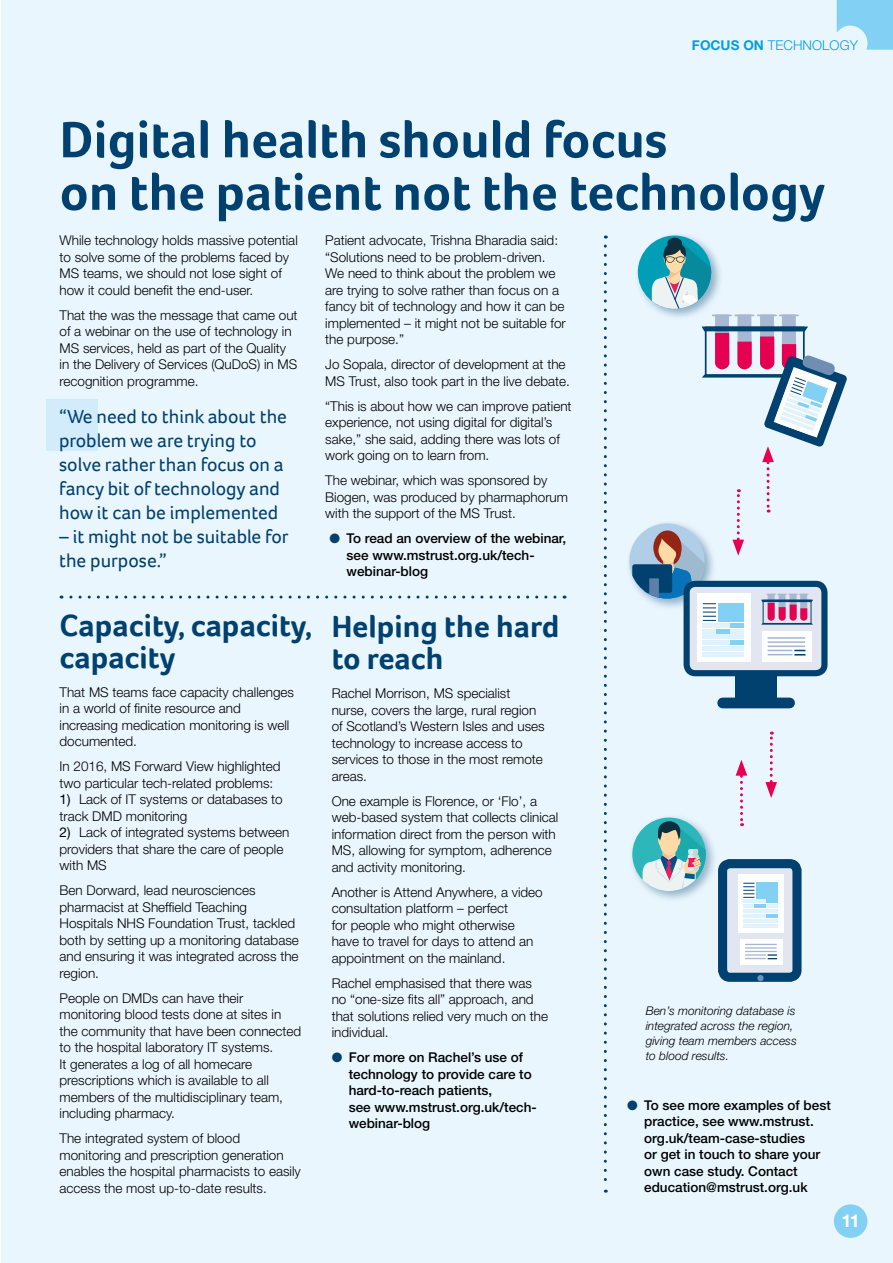
<style>
.page{position:relative;width:893px;height:1263px;background:#fff}
.page>*{position:absolute;margin:0;border:0;box-sizing:border-box;transform-origin:0 0}
.t1{font:700 52.5px/52.5px "Foco";color:#004170}
.t2{font:700 31.5px/31.5px "Foco";color:#004170}
.t3{font:19.5px/24px "Foco";color:#004170}
.t4{font:700 18px "Helvetica Neue LT Std";color:#fff}
.t5{font:300 13.5px/16.5px "Helvetica Neue LT Std";color:#000}
.t6{font:500 13.5px/16.5px "Helvetica Neue LT Std";color:#000}
.t7{font:300 13.5px "Helvetica Neue LT Std";letter-spacing:.005em;color:#009fe3}
.t8{font:italic 300 12px/15px "Helvetica Neue LT Std";color:#000}
.s1{font-weight:700}
.s2{color:#004170}
.s3{font-weight:400}
</style>
<div class="page">
<div style="left:1px;top:0;width:892px;height:1263px;background:#eaf6fe"></div>
<svg style="left:837px;top:0;width:56px;height:50px"></svg>
<div style="left:834px;top:1204px;width:33px;height:34px;background:#83d0f5;border-radius:50%"></div>
<div style="left:723px;top:864px;width:74px;height:113px;background:#e1e6f0;border-radius:7px"></div>
<div style="left:718px;top:859px;width:83px;height:123px;border:9px solid #004170;border-radius:7px"></div>
<div style="left:738px;top:874px;width:46px;height:58px;background:#fff"></div>
<hr style="left:743px;top:909px;width:11px;height:4px;background:#e0f2fd">
<hr style="left:754px;top:909px;width:12px;height:4px;background:#e0f2fd">
<hr style="left:766px;top:909px;width:12px;height:4px;background:#e0f2fd">
<hr style="left:743px;top:914px;width:11px;height:4px;background:#e0f2fd">
<hr style="left:754px;top:914px;width:12px;height:4px;background:#e0f2fd">
<hr style="left:766px;top:914px;width:12px;height:4px;background:#83d0f5">
<hr style="left:743px;top:919px;width:11px;height:4px;background:#e0f2fd">
<hr style="left:754px;top:919px;width:12px;height:4px;background:#e0f2fd">
<hr style="left:766px;top:919px;width:12px;height:4px;background:#e0f2fd">
<svg style="left:743px;top:924px;width:35px;height:3px"></svg>
<svg style="left:740px;top:939px;width:42px;height:25px"></svg>
<hr style="left:745px;top:944px;width:32px;height:1px;background:#a6b6d0">
<hr style="left:745px;top:947px;width:32px;height:1px;background:#a6b6d0">
<hr style="left:745px;top:951px;width:32px;height:1px;background:#a6b6d0">
<svg style="left:745px;top:954px;width:32px;height:5px"></svg>
<div style="left:757px;top:975px;width:7px;height:6px;background:#738fb4;border-radius:50%"></div>
<svg style="left:604px;top:246px;width:3px;height:947px"></svg>
<svg style="left:61px;top:596px;width:494px;height:3px"></svg>
<div style="left:47px;top:399px;width:51px;height:51px;background:#d2ecfc"></div>
<div style="left:634px;top:232px;width:89px;height:89px;background:#004170;opacity:.4"></div>
<svg style="left:628px;top:238px;width:219px;height:670px"></svg>
<p class="t7" style="left:692px;top:37px;width:168px"><span class="s1">FOCUS ON</span> TECHNOLOGY</p>
<h1 class="t1" style="left:60px;top:113px;width:767px">Digital health should focus<br>on the patient not the technology</h1>
<p class="t5" style="left:60px;top:232px;width:240px">While technology holds massive potential to solve some of the problems faced by MS teams, we should not lose sight of how it could benefit the end-user.</p>
<p class="t5" style="left:60px;top:306px;width:240px">That the was the message that came out of a webinar on the use of technology in MS services, held as part of the Quality in the Delivery of Services (QuDoS) in MS recognition programme.</p>
<p class="t5" style="left:325px;top:232px;width:242px">Patient advocate, Trishna Bharadia said: “Solutions need to be problem-driven.<br>We need to think about the problem we are trying to solve rather than focus on a fancy bit of technology and how it can be implemented – it might not be suitable for the purpose.”</p>
<p class="t5" style="left:325px;top:356px;width:246px">Jo Sopala, director of development at the<br>MS Trust, also took part in the live debate.</p>
<p class="t5" style="left:325px;top:397px;width:248px">“This is about how we can improve patient experience, not using digital for digital’s sake,” she said, adding there was lots of work going on to learn from.</p>
<p class="t5" style="left:325px;top:472px;width:244px">The webinar, which was sponsored by<br>Biogen, was produced by pharmaphorum with the support of the MS Trust.</p>
<p class="t6" style="left:347px;top:530px;width:221px;text-indent:-17px"><span class="s2">●</span> To read an overview of the webinar, see www.mstrust.org.uk/tech&shy;webinar-blog</p>
<h3 class="t3" style="left:59px;top:404px;width:229px">“We need to think about the problem we are trying to solve rather than focus on a fancy bit of technology and how it can be implemented</h3>
<h3 class="t3" style="left:59px;top:524px;width:231px">– it might not be suitable for the purpose.”</h3>
<h2 class="t2" style="left:60px;top:610px;width:255px">Capacity, capacity, capacity</h2>
<p class="t5" style="left:60px;top:683px;width:236px">That MS teams face capacity challenges in a world of finite resource and increasing medication monitoring is well documented.</p>
<p class="t5" style="left:60px;top:758px;width:222px">In 2016, MS Forward View highlighted two particular tech-related problems:</p>
<p class="t5" style="left:60px;top:791px;width:225px"><span class="s3">1)</span> Lack of IT systems or databases to track DMD monitoring</p>
<p class="t5" style="left:60px;top:824px;width:231px"><span class="s3">2)</span> Lack of integrated systems between providers that share the care of people with MS</p>
<p class="t5" style="left:60px;top:882px;width:241px">Ben Dorward, lead neurosciences pharmacist at Sheffield Teaching Hospitals NHS Foundation Trust, tackled both by setting up a monitoring database and ensuring it was integrated across the region.</p>
<p class="t5" style="left:60px;top:989px;width:243px">People on DMDs can have their monitoring blood tests done at sites in the community that have been connected to the hospital laboratory IT systems.<br>It generates a log of all homecare prescriptions which is available to all members of the multidisciplinary team, including pharmacy.</p>
<p class="t5" style="left:60px;top:1130px;width:243px">The integrated system of blood monitoring and prescription generation enables the hospital pharmacists to easily access the most up-to-date results.</p>
<h2 class="t2" style="left:332px;top:611px;width:229px">Helping the hard to reach</h2>
<p class="t5" style="left:332px;top:685px;width:215px">Rachel Morrison, MS specialist nurse, covers the large, rural region of Scotland’s Western Isles and uses technology to increase access to services to those in the most remote areas.</p>
<p class="t5" style="left:332px;top:792px;width:228px">One example is Florence, or ‘Flo’, a web-based system that collects clinical information direct from the person with MS, allowing for symptom, adherence and activity monitoring.</p>
<p class="t5" style="left:332px;top:883px;width:213px">Another is Attend Anywhere, a video consultation platform – perfect<br>for people who might otherwise have to travel for days to attend an appointment on the mainland.</p>
<p class="t5" style="left:332px;top:974px;width:218px">Rachel emphasised that there was no “one-size fits all” approach, and that solutions relied very much on the individual.</p>
<p class="t6" style="left:349px;top:1049px;width:190px;text-indent:-17px"><span class="s2">●</span> For more on Rachel’s use of technology to provide care to hard-to-reach patients,<br>see www.mstrust.org.uk/tech&shy;webinar-blog</p>
<p class="t8" style="left:646px;top:1003px;width:153px">Ben’s monitoring database is integrated across the region, giving team members access to blood results.</p>
<p class="t6" style="left:644px;top:1096px;width:188px;text-indent:-17px"><span class="s2">●</span> To see more examples of best practice, see www.mstrust. org.uk/team-case-studies<br>or get in touch to share your own case study. Contact education@mstrust.org.uk</p>
<h3 class="t4" style="left:841px;top:1210px;width:20px">11</h3>
</div>
